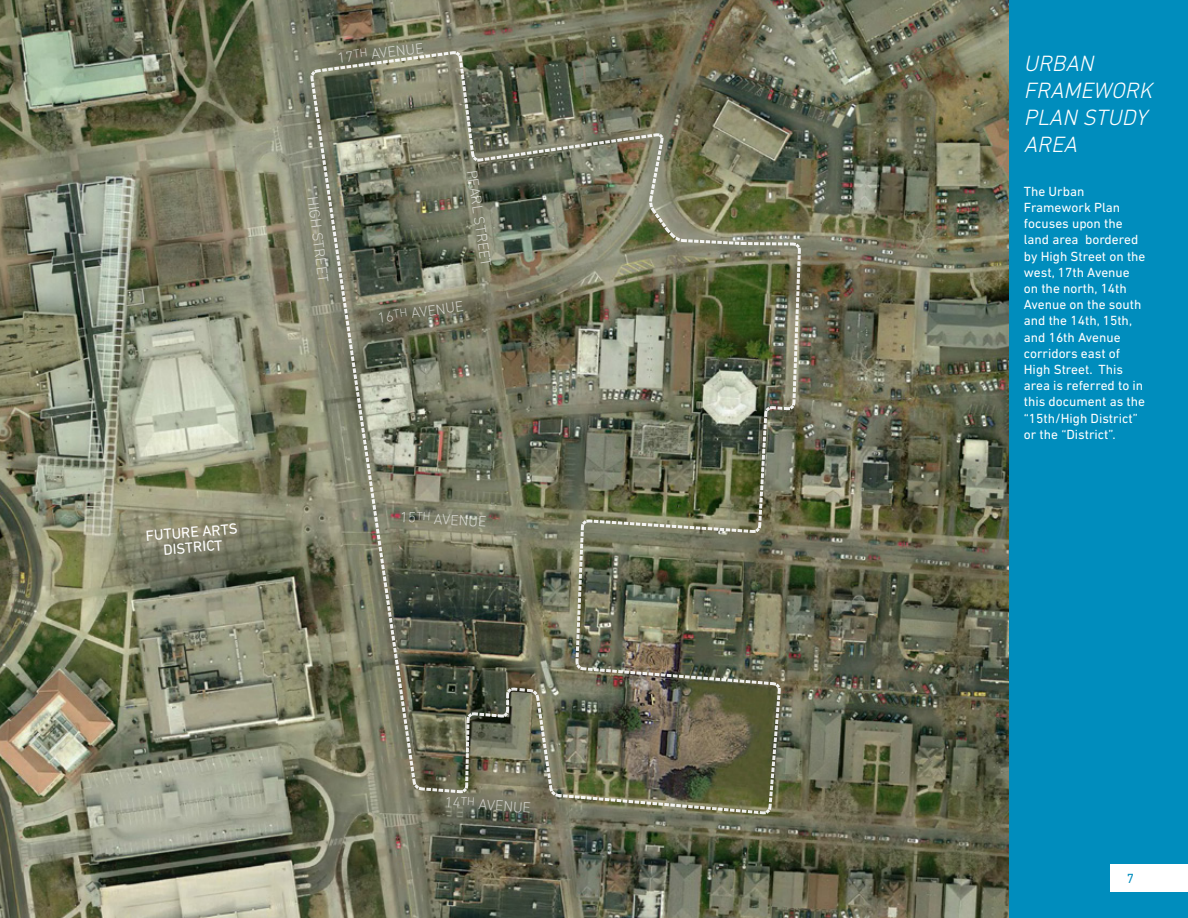
<style>
.page{position:relative;width:1188px;height:918px;background:#fff}
.page>*{position:absolute;margin:0;border:0;box-sizing:border-box;transform-origin:0 0}
.Section_Title{font:italic 300 22.5px/27px "DIN Next LT Pro";color:#fff}
.t1{font:300 15px "DIN Next LT Pro";color:#fff}
.t2{font:15px "DIN Next LT Pro";color:#fff}
.Image_Captions{font:13.5px/16.2px "DIN Next LT Pro";color:#fff}
.page_number{font:13.5px "DIN Next LT Pro";color:#008dbd}
</style>
<div class="page">
<div style="left:1009px;top:0;width:179px;height:918px;background:#008dbd"></div>
<div style="left:1110px;top:864px;width:78px;height:28px;background:#fff"></div>
<img style="left:0;top:0;width:1009px;height:918px">
<img style="left:309px;top:50px;width:493px;height:766px">
<p class="t1" style="left:337px;top:50px;width:88px;rotate:-7deg">17<sup>TH</sup> AVENUE</p>
<p class="t1" style="left:321px;top:195px;width:88px;rotate:82deg">HIGH STREET</p>
<p class="t1" style="left:481px;top:169px;width:99px;rotate:82deg">PEARL STREET</p>
<p class="t1" style="left:377px;top:309px;width:88px;rotate:-8deg">16<sup>TH</sup> AVENUE</p>
<p class="t2" style="left:145px;top:528px;width:94px;rotate:-5deg">FUTURE ARTS</p>
<p class="t2" style="left:163px;top:541px;width:61px;rotate:-5deg">DISTRICT</p>
<p class="t1" style="left:401px;top:507px;width:88px;rotate:4deg">15<sup>TH</sup> AVENUE</p>
<p class="t1" style="left:445px;top:793px;width:88px;rotate:4deg">14<sup>TH</sup> AVENUE</p>
<p class="Section_Title" style="left:1024px;top:49px;width:135px">URBAN<br>FRAMEWORK<br>PLAN STUDY<br>AREA</p>
<p class="Image_Captions" style="left:1024px;top:183px;width:123px">The Urban<br>Framework Plan focuses upon the land area bordered by High Street on the west, 17th Avenue on the north, 14th<br>Avenue on the south and the 14th, 15th, and 16th Avenue corridors east of<br>High Street. This area is referred to in this document as the “15th/High District” or the “District”.</p>
<p class="page_number" style="left:1127px;top:871px;width:9px">7</p>
</div>
